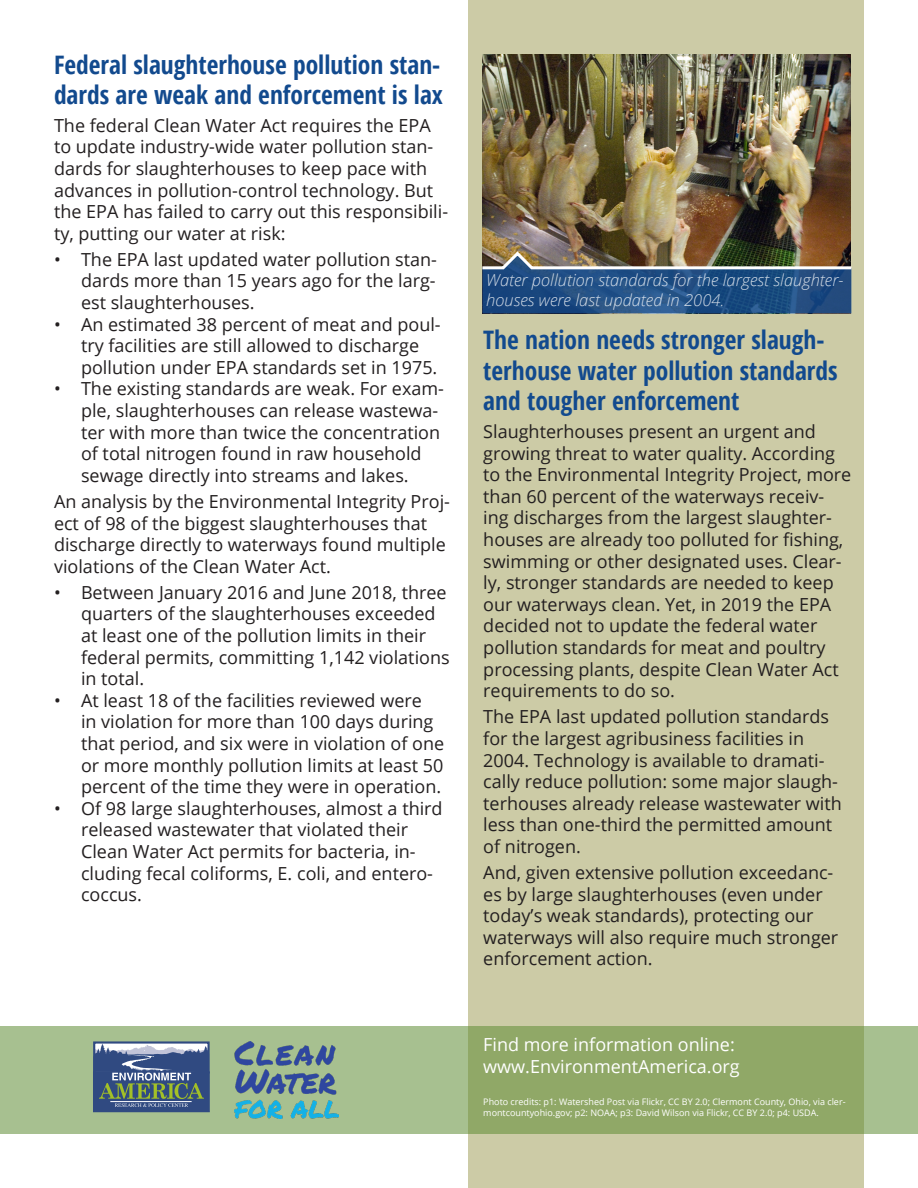
<style>
.page{position:relative;width:918px;height:1188px;background:#fff}
.page>*{position:absolute;margin:0;border:0;box-sizing:border-box;transform-origin:0 0}
.t1{font:700 25.5px/30.6px "Open Sans Condensed";color:#124a8e}
.t2{font:18px/21.6px "Open Sans";color:#231f20}
.t3{font:18px/21.6px "Open Sans";color:#fff}
.t4{font:italic 300 16.5px/19.8px "Open Sans";color:#fff}
.Phot_credits{font:9px/10.8px "Open Sans";color:#fff}
</style>
<div class="page">
<div style="left:468px;top:0;width:396px;height:1188px;background:#cccba6"></div>
<svg style="left:0;top:1027px;width:918px;height:107px;background:#9bb37a"></svg>
<div style="left:93px;top:1072px;width:116px;height:40px;background:#304a81"></div>
<div style="left:93px;top:1072px;width:117px;height:40px;border:1px solid #304a81"></div>
<div style="left:93px;top:1041px;width:117px;height:33px;border:2px solid #304a81"></div>
<svg style="left:93px;top:1044px;width:116px;height:63px"></svg>
<img style="left:234px;top:1041px;width:105px;height:78px">
<img style="left:483px;top:54px;width:368px;height:260px">
<img style="left:482px;top:249px;width:370px;height:64px">
<p class="t1" style="left:54px;top:48px;width:391px">Federal slaughterhouse pollution stan&shy;dards are weak and enforcement is lax</p>
<p class="t2" style="left:54px;top:114px;width:396px">The federal Clean Water Act requires the EPA to update industry-wide water pollution stan&shy;dards for slaughterhouses to keep pace with advances in pollution-control technology. But the EPA has failed to carry out this responsibili&shy;ty, putting our water at risk:</p>
<p class="t2" style="left:81px;top:248px;width:357px;text-align:justify;text-indent:-27px">• The EPA last updated water pollution stan&shy;dards more than 15 years ago for the larg&shy;est slaughterhouses.</p>
<p class="t2" style="left:81px;top:313px;width:361px;text-indent:-27px">• An estimated 38 percent of meat and poul&shy;try facilities are still allowed to discharge pollution under EPA standards set in 1975.</p>
<p class="t2" style="left:81px;top:378px;width:365px;text-indent:-27px">• The existing standards are weak. For exam&shy;ple, slaughterhouses can release wastewa&shy;ter with more than twice the concentration of total nitrogen found in raw household sewage directly into streams and lakes.</p>
<p class="t2" style="left:54px;top:490px;width:398px">An analysis by the Environmental Integrity Proj&shy;ect of 98 of the biggest slaughterhouses that discharge directly to waterways found multiple violations of the Clean Water Act.</p>
<p class="t2" style="left:81px;top:581px;width:370px;text-indent:-27px">• Between January 2016 and June 2018, three quarters of the slaughterhouses exceeded at least one of the pollution limits in their federal permits, committing 1,142 violations in total.</p>
<p class="t2" style="left:81px;top:689px;width:365px;text-indent:-27px">• At least 18 of the facilities reviewed were<br>in violation for more than 100 days during that period, and six were in violation of one or more monthly pollution limits at least 50 percent of the time they were in operation.</p>
<p class="t2" style="left:81px;top:797px;width:363px;text-indent:-27px">• Of 98 large slaughterhouses, almost a third released wastewater that violated their Clean Water Act permits for bacteria, in&shy;cluding fecal coliforms, E. coli, and entero&shy;coccus.</p>
<p class="t4" style="left:486px;top:270px;width:359px">Water pollution standards for the largest slaughter&shy;houses were last updated in 2004.</p>
<p class="t1" style="left:483px;top:324px;width:356px">The nation needs stronger slaugh&shy;terhouse water pollution standards and tougher enforcement</p>
<p class="t2" style="left:483px;top:420px;width:370px">Slaughterhouses present an urgent and growing threat to water quality. According to the Environmental Integrity Project, more than 60 percent of the waterways receiv&shy;ing discharges from the largest slaughter&shy;houses are already too polluted for fishing, swimming or other designated uses. Clear&shy;ly, stronger standards are needed to keep our waterways clean. Yet, in 2019 the EPA decided not to update the federal water pollution standards for meat and poultry processing plants, despite Clean Water Act requirements to do so.</p>
<p class="t2" style="left:483px;top:706px;width:360px">The EPA last updated pollution standards for the largest agribusiness facilities in 2004. Technology is available to dramati&shy;cally reduce pollution: some major slaugh&shy;terhouses already release wastewater with less than one-third the permitted amount of nitrogen.</p>
<p class="t2" style="left:483px;top:861px;width:357px">And, given extensive pollution exceedanc&shy;es by large slaughterhouses (even under today’s weak standards), protecting our waterways will also require much stronger enforcement action.</p>
<p class="t3" style="left:483px;top:1034px;width:258px">Find more information online: www.EnvironmentAmerica.org</p>
<p class="Phot_credits" style="left:483px;top:1096px;width:364px">Photo credits: p1: Watershed Post via Flickr, CC BY 2.0; Clermont County, Ohio, via cler&shy;montcountyohio.gov; p2: NOAA; p3: David Wilson via Flickr, CC BY 2.0; p4: USDA.</p>
</div>
